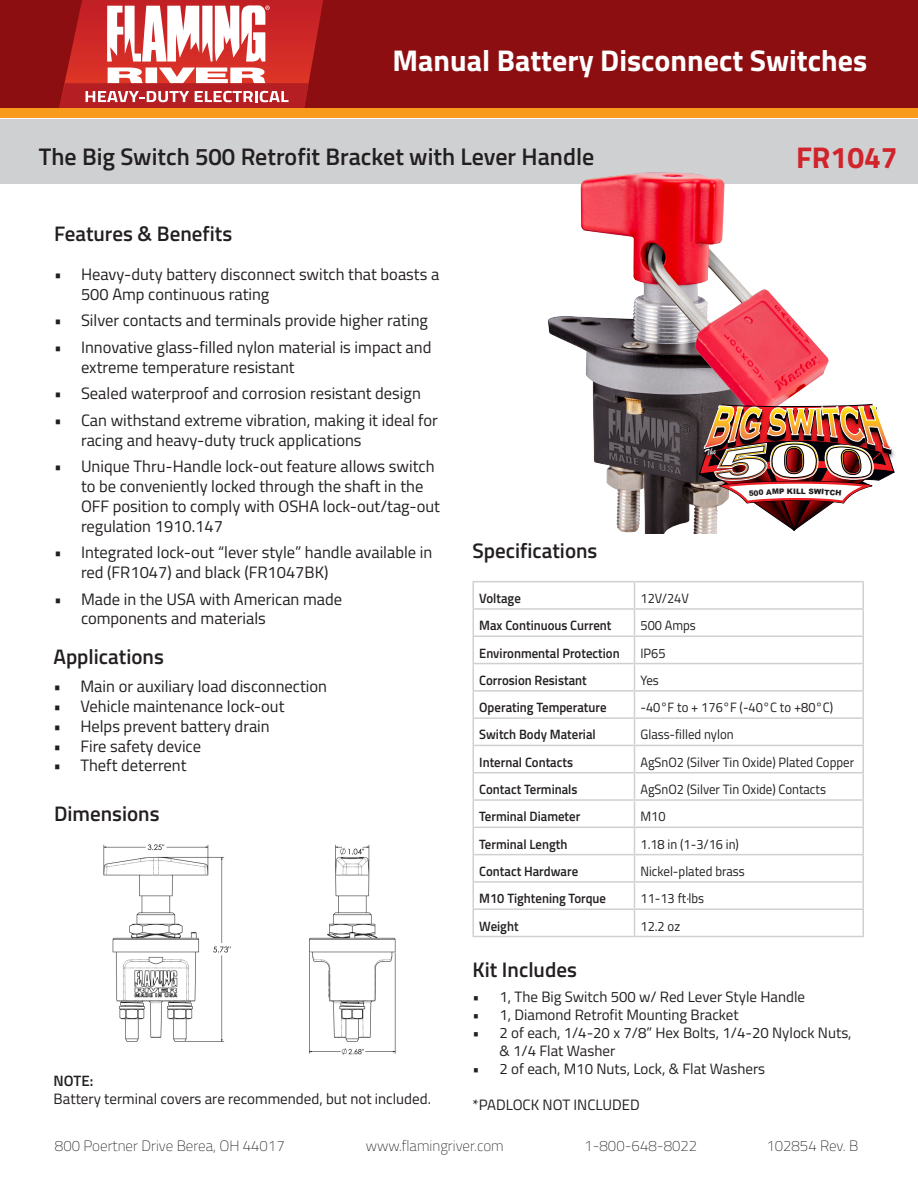
<style>
.page{position:relative;width:918px;height:1188px;background:#fff}
.page>*{position:absolute;margin:0;border:0;box-sizing:border-box;transform-origin:0 0}
.t1{font:700 30px "Titillium Web";color:#fff}
.t2{font:700 30px "Titillium Web";color:#d1232a}
.t3{font:600 24px "Titillium Web";color:#231f20}
.t4{font:600 21px "Titillium Web";color:#231f20}
.t5{font:16.5px/19.8px "Titillium Web";color:#231f20}
.t6{font:15px/18px "Titillium Web";color:#231f20}
.t7{font:100 15px "Titillium Web";color:#231f20}
.t8{font:600 15px "Titillium Web";color:#231f20}
.t9{font:600 13.5px "Titillium Web";color:#231f20;scale:.95 1}
.t10{font:13.5px "Titillium Web";color:#231f20;scale:.95 1}
.t11{font:900 7.5px "Arial";color:#231f20}
</style>
<div class="page">
<div style="left:685px;top:119px;width:233px;height:65px;background:#cfd0d2"></div>
<div style="left:0;top:119px;width:685px;height:65px;background:#cfd0d2"></div>
<div style="left:0;top:0;width:918px;height:108px;background:#8d0e11"></div>
<svg style="left:59px;top:0;width:264px;height:107px;background:#d46666"></svg>
<div style="left:0;top:109px;width:918px;height:9px;background:#f89a1c"></div>
<hr style="left:472px;top:581px;width:162px;height:1px;background:#cfd0d2">
<hr style="left:472px;top:582px;width:2px;height:26px;background:#cfd0d2">
<hr style="left:634px;top:581px;width:230px;height:1px;background:#cfd0d2">
<hr style="left:862px;top:582px;width:2px;height:26px;background:#cfd0d2">
<hr style="left:472px;top:608px;width:162px;height:2px;background:#cfd0d2">
<hr style="left:472px;top:610px;width:2px;height:26px;background:#cfd0d2">
<hr style="left:634px;top:608px;width:230px;height:2px;background:#cfd0d2">
<hr style="left:862px;top:610px;width:2px;height:26px;background:#cfd0d2">
<hr style="left:472px;top:636px;width:162px;height:1px;background:#cfd0d2">
<hr style="left:472px;top:637px;width:2px;height:26px;background:#cfd0d2">
<hr style="left:634px;top:636px;width:230px;height:1px;background:#cfd0d2">
<hr style="left:862px;top:637px;width:2px;height:26px;background:#cfd0d2">
<hr style="left:472px;top:663px;width:162px;height:1px;background:#cfd0d2">
<hr style="left:472px;top:664px;width:2px;height:26px;background:#cfd0d2">
<hr style="left:634px;top:663px;width:230px;height:1px;background:#cfd0d2">
<hr style="left:862px;top:664px;width:2px;height:26px;background:#cfd0d2">
<hr style="left:472px;top:690px;width:162px;height:2px;background:#cfd0d2">
<hr style="left:472px;top:692px;width:2px;height:25px;background:#cfd0d2">
<hr style="left:634px;top:690px;width:230px;height:2px;background:#cfd0d2">
<hr style="left:862px;top:692px;width:2px;height:25px;background:#cfd0d2">
<hr style="left:472px;top:717px;width:162px;height:2px;background:#cfd0d2">
<hr style="left:472px;top:719px;width:2px;height:26px;background:#cfd0d2">
<hr style="left:634px;top:717px;width:230px;height:2px;background:#cfd0d2">
<hr style="left:862px;top:719px;width:2px;height:26px;background:#cfd0d2">
<hr style="left:472px;top:745px;width:162px;height:1px;background:#cfd0d2">
<hr style="left:472px;top:746px;width:2px;height:26px;background:#cfd0d2">
<hr style="left:634px;top:745px;width:230px;height:1px;background:#cfd0d2">
<hr style="left:862px;top:746px;width:2px;height:26px;background:#cfd0d2">
<hr style="left:472px;top:772px;width:162px;height:1px;background:#cfd0d2">
<hr style="left:472px;top:773px;width:2px;height:26px;background:#cfd0d2">
<hr style="left:634px;top:772px;width:230px;height:1px;background:#cfd0d2">
<hr style="left:862px;top:773px;width:2px;height:26px;background:#cfd0d2">
<hr style="left:472px;top:799px;width:162px;height:2px;background:#cfd0d2">
<hr style="left:472px;top:801px;width:2px;height:26px;background:#cfd0d2">
<hr style="left:634px;top:799px;width:230px;height:2px;background:#cfd0d2">
<hr style="left:862px;top:801px;width:2px;height:26px;background:#cfd0d2">
<hr style="left:472px;top:827px;width:162px;height:1px;background:#cfd0d2">
<hr style="left:472px;top:828px;width:2px;height:26px;background:#cfd0d2">
<hr style="left:634px;top:827px;width:230px;height:1px;background:#cfd0d2">
<hr style="left:862px;top:828px;width:2px;height:26px;background:#cfd0d2">
<hr style="left:472px;top:854px;width:162px;height:1px;background:#cfd0d2">
<hr style="left:472px;top:855px;width:2px;height:26px;background:#cfd0d2">
<hr style="left:634px;top:854px;width:230px;height:1px;background:#cfd0d2">
<hr style="left:862px;top:855px;width:2px;height:26px;background:#cfd0d2">
<hr style="left:472px;top:881px;width:162px;height:2px;background:#cfd0d2">
<hr style="left:472px;top:883px;width:2px;height:25px;background:#cfd0d2">
<hr style="left:634px;top:881px;width:230px;height:2px;background:#cfd0d2">
<hr style="left:862px;top:883px;width:2px;height:25px;background:#cfd0d2">
<hr style="left:472px;top:908px;width:162px;height:2px;background:#cfd0d2">
<hr style="left:472px;top:910px;width:2px;height:26px;background:#cfd0d2">
<hr style="left:634px;top:908px;width:230px;height:2px;background:#cfd0d2">
<svg style="left:634px;top:582px;width:1px;height:354px"></svg>
<hr style="left:862px;top:910px;width:2px;height:26px;background:#cfd0d2">
<hr style="left:472px;top:936px;width:162px;height:1px;background:#cfd0d2">
<hr style="left:634px;top:936px;width:230px;height:1px;background:#cfd0d2">
<img style="left:103px;top:844px;width:293px;height:211px">
<img style="left:548px;top:174px;width:281px;height:360px">
<img style="left:698px;top:402px;width:174px;height:60px">
<img style="left:699px;top:404px;width:196px;height:127px">
<p class="t1" style="left:392px;top:38px;width:476px">Manual Battery Disconnect Switches</p>
<p class="t3" style="left:39px;top:138px;width:557px">The Big Switch 500 Retrofit Bracket with Lever Handle</p>
<p class="t2" style="left:796px;top:135px;width:103px">FR1047</p>
<p class="t4" style="left:54px;top:218px;width:180px">Features &amp; Benefits</p>
<p class="t5" style="left:81px;top:264px;width:360px;text-indent:-27px">• Heavy-duty battery disconnect switch that boasts a<br>500 Amp continuous rating</p>
<p class="t5" style="left:54px;top:310px;width:376px">• Silver contacts and terminals provide higher rating</p>
<p class="t5" style="left:81px;top:336px;width:352px;text-indent:-27px">• Innovative glass-filled nylon material is impact and extreme temperature resistant</p>
<p class="t5" style="left:54px;top:383px;width:368px">• Sealed waterproof and corrosion resistant design</p>
<p class="t5" style="left:81px;top:409px;width:358px;text-indent:-27px">• Can withstand extreme vibration, making it ideal for racing and heavy-duty truck applications</p>
<p class="t5" style="left:81px;top:456px;width:361px;text-indent:-27px">• Unique Thru-Handle lock-out feature allows switch to be conveniently locked through the shaft in the OFF position to comply with OSHA lock-out/tag-out regulation 1910.147</p>
<p class="t5" style="left:81px;top:542px;width:353px;text-indent:-27px">• Integrated lock-out “lever style” handle available in red (FR1047) and black (FR1047BK)</p>
<p class="t5" style="left:81px;top:588px;width:263px;text-indent:-27px">• Made in the USA with American made components and materials</p>
<p class="t4" style="left:53px;top:641px;width:112px">Applications</p>
<p class="t5" style="left:53px;top:676px;width:275px">• Main or auxiliary load disconnection</p>
<p class="t5" style="left:53px;top:695px;width:233px">• Vehicle maintenance lock-out</p>
<p class="t5" style="left:53px;top:715px;width:218px">• Helps prevent battery drain</p>
<p class="t5" style="left:53px;top:735px;width:149px">• Fire safety device</p>
<p class="t5" style="left:53px;top:755px;width:135px">• Theft deterrent</p>
<p class="t4" style="left:54px;top:797px;width:107px">Dimensions</p>
<p class="t4" style="left:472px;top:535px;width:126px">Specifications</p>
<p class="t11" style="left:793px;top:486px;width:9px">IL</p>
<p class="t9" style="left:479px;top:588px;width:45px">Voltage</p>
<p class="t10" style="left:640px;top:588px;width:52px">12V/24V</p>
<p class="t9" style="left:479px;top:615px;width:141px">Max Continuous Current</p>
<p class="t10" style="left:640px;top:616px;width:60px">500 Amps</p>
<p class="t9" style="left:479px;top:643px;width:149px">Environmental Protection</p>
<p class="t10" style="left:640px;top:643px;width:28px">IP65</p>
<p class="t9" style="left:479px;top:670px;width:115px">Corrosion Resistant</p>
<p class="t10" style="left:640px;top:670px;width:21px">Yes</p>
<p class="t9" style="left:479px;top:697px;width:136px">Operating Temperature</p>
<p class="t10" style="left:640px;top:698px;width:204px">-40°F to + 176°F (-40°C to +80°C)</p>
<p class="t9" style="left:479px;top:725px;width:124px">Switch Body Material</p>
<p class="t10" style="left:640px;top:725px;width:100px">Glass-filled nylon</p>
<p class="t9" style="left:479px;top:752px;width:100px">Internal Contacts</p>
<p class="t10" style="left:640px;top:752px;width:226px">AgSnO2 (Silver Tin Oxide) Plated Copper</p>
<p class="t9" style="left:479px;top:779px;width:105px">Contact Terminals</p>
<p class="t10" style="left:640px;top:779px;width:197px">AgSnO2 (Silver Tin Oxide) Contacts</p>
<p class="t9" style="left:479px;top:806px;width:108px">Terminal Diameter</p>
<p class="t10" style="left:640px;top:807px;width:28px">M10</p>
<p class="t9" style="left:479px;top:834px;width:94px">Terminal Length</p>
<p class="t10" style="left:640px;top:834px;width:105px">1.18 in (1-3/16 in)</p>
<p class="t9" style="left:479px;top:861px;width:106px">Contact Hardware</p>
<p class="t10" style="left:640px;top:861px;width:111px">Nickel-plated brass</p>
<p class="t9" style="left:479px;top:888px;width:135px">M10 Tightening Torque</p>
<p class="t10" style="left:640px;top:889px;width:69px">11-13 ft·lbs</p>
<p class="t9" style="left:479px;top:916px;width:43px">Weight</p>
<p class="t10" style="left:640px;top:916px;width:43px">12.2 oz</p>
<p class="t4" style="left:472px;top:954px;width:106px">Kit Includes</p>
<p class="t6" style="left:472px;top:987px;width:334px">• 1, The Big Switch 500 w/ Red Lever Style Handle</p>
<p class="t6" style="left:472px;top:1005px;width:268px">• 1, Diamond Retrofit Mounting Bracket</p>
<p class="t6" style="left:500px;top:1023px;width:354px;text-indent:-27px">• 2 of each, 1/4-20 x 7/8” Hex Bolts, 1/4-20 Nylock Nuts, &amp; 1/4 Flat Washer</p>
<p class="t6" style="left:472px;top:1059px;width:294px">• 2 of each, M10 Nuts, Lock, &amp; Flat Washers</p>
<p class="t6" style="left:472px;top:1095px;width:169px">*PADLOCK NOT INCLUDED</p>
<p class="t8" style="left:54px;top:1070px;width:41px">NOTE:</p>
<p class="t6" style="left:54px;top:1089px;width:379px">Battery terminal covers are recommended, but not included.</p>
<p class="t7" style="left:366px;top:1135px;width:140px">www.flamingriver.com</p>
<p class="t7" style="left:55px;top:1135px;width:231px">800 Poertner Drive Berea, OH 44017</p>
<p class="t7" style="left:584px;top:1135px;width:115px">1-800-648-8022</p>
<p class="t7" style="left:766px;top:1135px;width:94px">102854 Rev. B</p>
</div>
